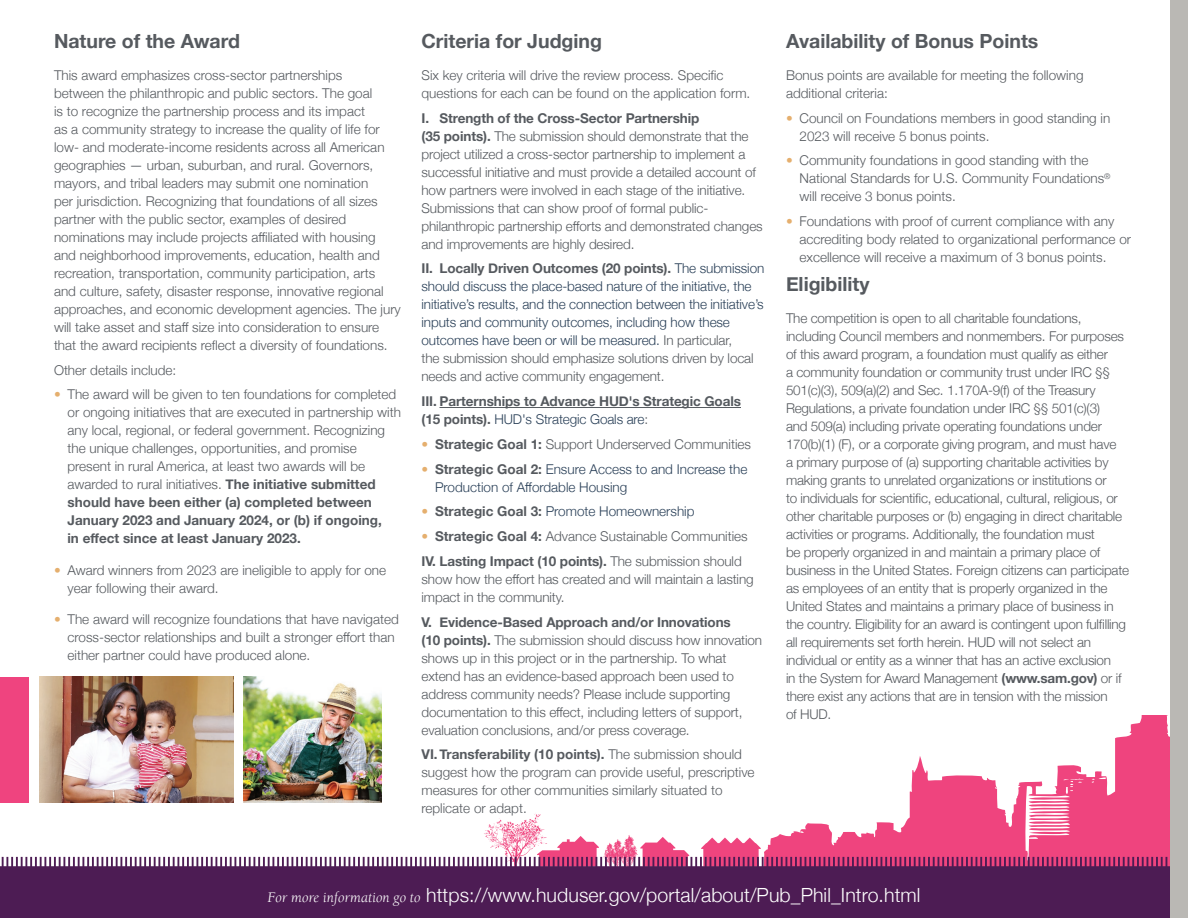
<style>
.page{position:relative;width:1188px;height:918px;background:#fff}
.page>*{position:absolute;margin:0;border:0;box-sizing:border-box;transform-origin:0 0}
.t1{font:300 19.5px "Helvetica Neue";letter-spacing:.005em;color:#fff}
.t2{font:700 19.5px "Helvetica Neue";color:#565a5f}
.t3{font:300 13.5px/18px "Helvetica Neue";color:#565a5f}
.t4{font:300 13.5px/18px "Helvetica Neue";letter-spacing:-.01em;color:#2a4058}
.t5{font:700 13.5px/18px "Helvetica Neue";letter-spacing:-.01em;color:#555a5f}
.s1{color:#e5af6e}
.s2{font-weight:700}
.s3{font-weight:700;color:#565a5f}
.s4{color:#565a5f}
.s5{font-weight:300;color:#2a4058}
.s6{font-weight:300;color:#565a5f}
.s7{font-family:"Berkeley";font-weight:400;font-style:italic;font-size:15px}
</style>
<div class="page">
<svg style="left:701px;top:838px;width:60px;height:19px"></svg>
<svg style="left:484px;top:813px;width:205px;height:44px"></svg>
<svg style="left:764px;top:716px;width:406px;height:141px"></svg>
<svg style="left:0;top:857px;width:1170px;height:61px;background:#5c285d"></svg>
<div style="left:0;top:678px;width:28px;height:125px;background:#ef447f"></div>
<div style="left:1170px;top:0;width:18px;height:918px;background:#bab8b4"></div>
<img style="left:39px;top:677px;width:194px;height:125px">
<img style="left:243px;top:677px;width:138px;height:125px">
<hr style="left:440px;top:407px;width:301px;height:1px;background:#555a5f">
<h3 class="t2" style="left:54px;top:26px;width:188px">Nature of the Award</h3>
<p class="t3" style="left:54px;top:65px;width:348px">This award emphasizes cross-sector partnerships<br>between the philanthropic and public sectors. The goal<br>is to recognize the partnership process and its impact<br>as a community strategy to increase the quality of life for low- and moderate-income residents across all American geographies — urban, suburban, and rural. Governors, mayors, and tribal leaders may submit one nomination<br>per jurisdiction. Recognizing that foundations of all sizes partner with the public sector, examples of desired nominations may include projects affiliated with housing and neighborhood improvements, education, health and recreation, transportation, community participation, arts<br>and culture, safety, disaster response, innovative regional approaches, and economic development agencies. The jury will take asset and staff size into consideration to ensure that the award recipients reflect a diversity of foundations.</p>
<p class="t3" style="left:54px;top:360px;width:124px">Other details include:</p>
<p class="t3" style="left:68px;top:385px;width:335px;text-indent:-14px"><span class="s1">•</span> The award will be given to ten foundations for completed or ongoing initiatives that are executed in partnership with any local, regional, or federal government. Recognizing the unique challenges, opportunities, and promise present in rural America, at least two awards will be awarded to rural initiatives. <span class="s2">The initiative submitted should have been either (a) completed between January 2023 and January 2024, or (b) if ongoing,<br>in effect since at least January 2023.</span></p>
<p class="t3" style="left:68px;top:560px;width:320px;text-indent:-14px"><span class="s1">•</span> Award winners from 2023 are ineligible to apply for one year following their award.</p>
<p class="t3" style="left:68px;top:610px;width:333px;text-indent:-14px"><span class="s1">•</span> The award will recognize foundations that have navigated cross-sector relationships and built a stronger effort than either partner could have produced alone.</p>
<h3 class="t2" style="left:422px;top:26px;width:182px">Criteria for Judging</h3>
<p class="t3" style="left:422px;top:65px;width:330px">Six key criteria will drive the review process. Specific questions for each can be found on the application form.</p>
<p class="t3" style="left:422px;top:108px;width:343px"><span class="s2">I. Strength of the Cross-Sector Partnership<br>(35 points).</span> The submission should demonstrate that the project utilized a cross-sector partnership to implement a successful initiative and must provide a detailed account of how partners were involved in each stage of the initiative.<br>Submissions that can show proof of formal public&shy;philanthropic partnership efforts and demonstrated changes and improvements are highly desired.</p>
<p class="t4" style="left:422px;top:259px;width:344px"><span class="s3">II. Locally Driven Outcomes (20 points).</span> The submission should discuss the place-based nature of the initiative, the initiative’s results, and the connection between the initiative’s inputs and community outcomes, including how these outcomes have been or will be measured. <span class="s4">In particular,<br>the submission should emphasize solutions driven by local needs and active community engagement.</span></p>
<p class="t5" style="left:422px;top:393px;width:321px"><span class="s4">III.</span> Parternships to Advance HUD's Strategic Goals <span class="s4">(15 points).</span> <span class="s5">HUD's Strategic Goals are</span><span class="s6">:</span></p>
<p class="t3" style="left:422px;top:434px;width:331px"><span class="s1">•</span> <span class="s2">Strategic Goal 1:</span> Support Underserved Communities</p>
<p class="t4" style="left:435px;top:459px;width:314px;text-indent:-14px"><span class="s1">•</span> <span class="s3">Strategic Goal 2:</span> Ensure Access to and Increase the<br>Production of Affordable Housing</p>
<p class="t4" style="left:422px;top:502px;width:275px"><span class="s1">•</span> <span class="s3">Strategic Goal 3:</span> Promote Homeownership</p>
<p class="t3" style="left:422px;top:526px;width:328px"><span class="s1">•</span> <span class="s2">Strategic Goal 4:</span> Advance Sustainable Communities</p>
<p class="t3" style="left:422px;top:551px;width:334px"><span class="s2">IV. Lasting Impact (10 points).</span> The submission should show how the effort has created and will maintain a lasting impact in the community.</p>
<p class="t3" style="left:422px;top:612px;width:342px"><span class="s2">V. Evidence-Based Approach and/or Innovations<br>(10 points).</span> The submission should discuss how innovation shows up in this project or in the partnership. To what extend has an evidence-based approach been used to address community needs? Please include supporting documentation to this effect, including letters of support, evaluation conclusions, and/or press coverage.</p>
<p class="t3" style="left:422px;top:745px;width:335px"><span class="s2">VI.Transferability (10 points).</span> The submission should suggest how the program can provide useful, prescriptive measures for other communities similarly situated to replicate or adapt.</p>
<h3 class="t2" style="left:786px;top:26px;width:254px">Availability of Bonus Points</h3>
<p class="t3" style="left:786px;top:65px;width:299px">Bonus points are available for meeting the following additional criteria:</p>
<p class="t3" style="left:800px;top:108px;width:312px;text-indent:-14px"><span class="s1">•</span> Council on Foundations members in good standing in<br>2023 will receive 5 bonus points.</p>
<p class="t3" style="left:800px;top:151px;width:313px;text-indent:-14px"><span class="s1">•</span> Community foundations in good standing with the<br>National Standards for U.S. Community Foundations<sup>® </sup>will receive 3 bonus points.</p>
<p class="t3" style="left:800px;top:211px;width:333px;text-indent:-14px"><span class="s1">•</span> Foundations with proof of current compliance with any accrediting body related to organizational performance or excellence will receive a maximum of 3 bonus points.</p>
<h3 class="t2" style="left:786px;top:269px;width:85px">Eligibility</h3>
<p class="t3" style="left:786px;top:308px;width:345px">The competition is open to all charitable foundations, including Council members and nonmembers. For purposes of this award program, a foundation must qualify as either<br>a community foundation or community trust under IRC §§ 501(c)(3), 509(a)(2) and Sec. 1.170A-9(f) of the Treasury Regulations, a private foundation under IRC §§ 501(c)(3)<br>and 509(a) including private operating foundations under 170(b)(1) (F), or a corporate giving program, and must have<br>a primary purpose of (a) supporting charitable activities by making grants to unrelated organizations or institutions or<br>to individuals for scientific, educational, cultural, religious, or other charitable purposes or (b) engaging in direct charitable activities or programs. Additionally, the foundation must<br>be properly organized in and maintain a primary place of business in the United States. Foreign citizens can participate as employees of an entity that is properly organized in the United States and maintains a primary place of business in the country. Eligibility for an award is contingent upon fulfilling all requirements set forth herein. HUD will not select an individual or entity as a winner that has an active exclusion<br>in the System for Award Management <span class="s2">(www.sam.gov)</span> or if there exist any actions that are in tension with the mission<br>of HUD.</p>
<p class="t1" style="left:267px;top:879px;width:655px"><span class="s7">For more information go to</span> https://www.huduser.gov/portal/about/Pub_Phil_Intro.html</p>
</div>
